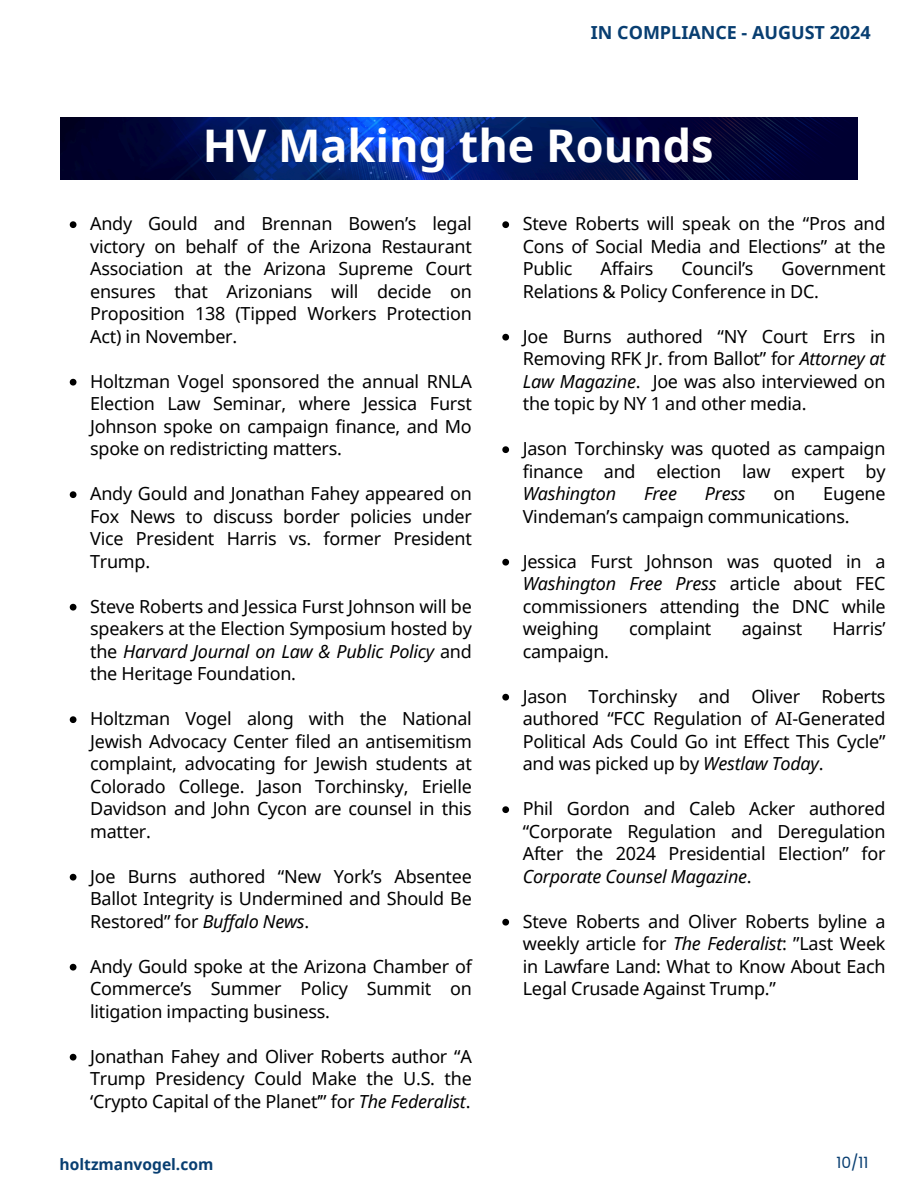
<style>
.page{position:relative;width:918px;height:1188px;background:#fff}
.page>*{position:absolute;margin:0;border:0;box-sizing:border-box;transform-origin:0 0}
.t1{font:700 45px "Noto Sans";color:#fff}
.t2{font:18px/22.5px "Noto Sans";letter-spacing:-.015em;color:#000;text-align:justify}
.t3{font:700 18px "Noto Sans";color:#083e71}
.t4{font:italic 18px "Noto Sans";letter-spacing:-.015em;color:#000}
.t5{font:700 15.6px "Noto Sans";color:#083e71}
.t6{font:15.45px "Poppins";color:#083e71}
.s1{font-style:italic}
</style>
<div class="page">
<img style="left:60px;top:118px;width:798px;height:62px">
<svg style="left:70px;top:221px;width:6px;height:7px"></svg>
<svg style="left:70px;top:379px;width:6px;height:7px"></svg>
<svg style="left:70px;top:491px;width:6px;height:7px"></svg>
<svg style="left:70px;top:604px;width:6px;height:7px"></svg>
<svg style="left:70px;top:716px;width:6px;height:7px"></svg>
<svg style="left:70px;top:874px;width:6px;height:7px"></svg>
<svg style="left:70px;top:964px;width:6px;height:7px"></svg>
<svg style="left:70px;top:1054px;width:6px;height:7px"></svg>
<svg style="left:502px;top:221px;width:7px;height:7px"></svg>
<svg style="left:502px;top:334px;width:7px;height:7px"></svg>
<svg style="left:502px;top:446px;width:7px;height:7px"></svg>
<svg style="left:502px;top:559px;width:7px;height:7px"></svg>
<svg style="left:502px;top:694px;width:7px;height:7px"></svg>
<svg style="left:502px;top:806px;width:7px;height:7px"></svg>
<svg style="left:502px;top:919px;width:7px;height:7px"></svg>
<h1 class="t3" style="left:591px;top:20px;width:281px">IN COMPLIANCE - AUGUST 2024</h1>
<p class="t1" style="left:203px;top:114px;width:512px">HV Making the Rounds</p>
<p class="t2" style="left:90px;top:212px;width:383px">Andy Gould and Brennan Bowen’s legal victory on behalf of the Arizona Restaurant Association at the Arizona Supreme Court ensures that Arizonians will decide on Proposition 138 (Tipped Workers Protection Act) in November.</p>
<p class="t2" style="left:90px;top:370px;width:383px">Holtzman Vogel sponsored the annual RNLA Election Law Seminar, where Jessica Furst Johnson spoke on campaign finance, and Mo spoke on redistricting matters.</p>
<p class="t2" style="left:90px;top:482px;width:383px">Andy Gould and Jonathan Fahey appeared on Fox News to discuss border policies under Vice President Harris vs. former President Trump.</p>
<p class="t2" style="left:90px;top:595px;width:383px">Steve Roberts and Jessica Furst Johnson will be speakers at the Election Symposium hosted by the <span class="s1">Harvard Journal on Law &amp; Public Policy</span> and the Heritage Foundation.</p>
<p class="t2" style="left:90px;top:707px;width:383px">Holtzman Vogel along with the National Jewish Advocacy Center filed an antisemitism complaint, advocating for Jewish students at Colorado College. Jason Torchinsky, Erielle Davidson and John Cycon are counsel in this matter.</p>
<p class="t2" style="left:90px;top:865px;width:383px">Joe Burns authored “New York’s Absentee Ballot Integrity is Undermined and Should Be Restored” for <span class="s1">Buffalo News</span>.</p>
<h4 class="t2" style="left:90px;top:955px;width:383px">Andy Gould spoke at the Arizona Chamber of Commerce’s Summer Policy Summit on litigation impacting business.</h4>
<p class="t2" style="left:90px;top:1045px;width:383px">Jonathan Fahey and Oliver Roberts author “A Trump Presidency Could Make the U.S. the ‘Crypto Capital of the Planet’” for <span class="s1">The Federalist</span>.</p>
<p class="t2" style="left:523px;top:212px;width:364px">Steve Roberts will speak on the “Pros and Cons of Social Media and Elections” at the Public</p>
<p class="t2" style="left:600px;top:257px;width:55px">Affairs</p>
<p class="t2" style="left:682px;top:257px;width:74px">Council’s</p>
<p class="t2" style="left:523px;top:257px;width:364px;text-indent:259px">Government<br>Relations &amp; Policy Conference in DC.</p>
<p class="t2" style="left:523px;top:325px;width:364px">Joe Burns authored “NY Court Errs in Removing RFK Jr. from Ballot” for <span class="s1">Attorney at Law Magazine</span>. Joe was also interviewed on the topic by NY 1 and other media.</p>
<p class="t2" style="left:523px;top:437px;width:364px">Jason Torchinsky was quoted as campaign finance and election law expert by <span class="s1">Washington</span></p>
<p class="t2" style="left:523px;top:482px;width:364px;text-indent:300px">Eugene<br>Vindeman’s campaign communications.</p>
<p class="t2" style="left:523px;top:550px;width:364px">Jessica Furst Johnson was quoted in a <span class="s1">Washington Free Press</span> article about FEC commissioners attending the DNC while weighing</p>
<p class="t4" style="left:644px;top:481px;width:34px">Free</p>
<p class="t4" style="left:705px;top:481px;width:42px">Press</p>
<p class="t2" style="left:774px;top:482px;width:23px">on</p>
<p class="t2" style="left:629px;top:617px;width:84px">complaint</p>
<p class="t2" style="left:742px;top:617px;width:62px">against</p>
<p class="t2" style="left:832px;top:617px;width:55px">Harris’</p>
<p class="t2" style="left:523px;top:640px;width:88px">campaign.</p>
<p class="t2" style="left:523px;top:685px;width:364px">Jason Torchinsky and Oliver Roberts authored “FCC Regulation of AI-Generated Political Ads Could Go int Effect This Cycle” and was picked up by <span class="s1">Westlaw Today</span>.</p>
<p class="t2" style="left:523px;top:797px;width:364px">Phil Gordon and Caleb Acker authored “Corporate Regulation and Deregulation After the 2024 Presidential Election” for <span class="s1">Corporate Counsel Magazine</span>.</p>
<p class="t2" style="left:523px;top:910px;width:364px">Steve Roberts and Oliver Roberts byline a weekly article for <span class="s1">The Federalist</span>: ”Last Week in Lawfare Land: What to Know About Each Legal Crusade Against Trump.”</p>
<p class="t5" style="left:60px;top:1154px;width:155px">holtzmanvogel.com</p>
<p class="t6" style="left:837px;top:1151px;width:34px">10/11</p>
</div>
